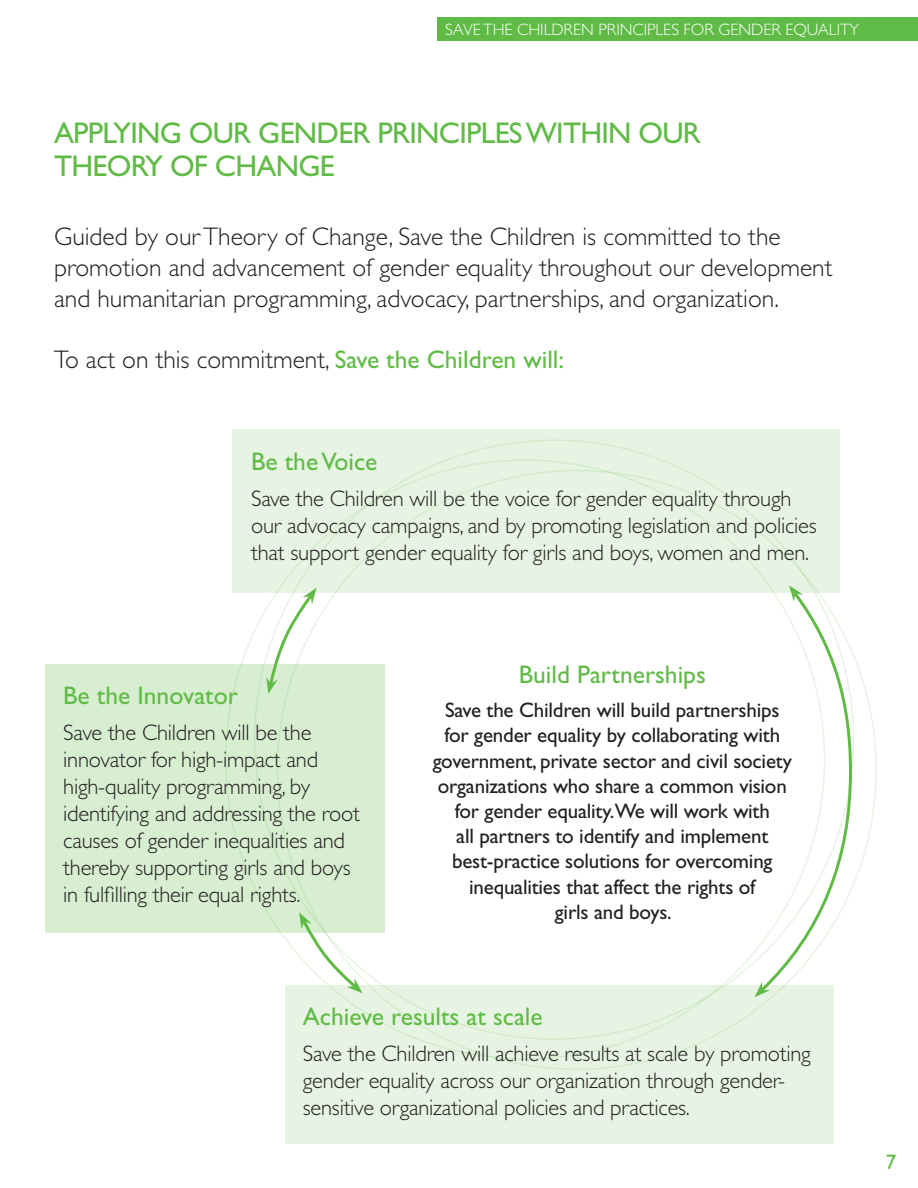
<style>
.page{position:relative;width:918px;height:1188px;background:#fff}
.page>*{position:absolute;margin:0;border:0;box-sizing:border-box;transform-origin:0 0}
.t1{font:30px/33px "Gill Sans";letter-spacing:-.025em;color:#60bb46}
.t2{font:300 25.5px/30.6px "Gill Sans";color:#231f20}
.t3{font:25.5px "Gill Sans";color:#60bb46}
.Body{font:300 22.5px/27px "Gill Sans";letter-spacing:-.01em;color:#231f20}
.Body-2{font:21px/25.2px "Gill Sans";letter-spacing:-.01em;color:#231f20;text-align:center}
.t4{font:21px "Gill Sans";color:#60bb46}
.t5{font:300 16.5px "Gill Sans";color:#fff}
.s1{font-weight:400;color:#60bb46}
</style>
<div class="page">
<div style="left:437px;top:17px;width:481px;height:23px;background:#60bb46"></div>
<div style="left:285px;top:986px;width:549px;height:158px;background:#e7f4e3"></div>
<div style="left:232px;top:430px;width:607px;height:163px;background:#e7f4e3"></div>
<div style="left:46px;top:664px;width:339px;height:269px;background:#d7eed1"></div>
<svg style="left:299px;top:912px;width:64px;height:81px"></svg>
<svg style="left:754px;top:585px;width:100px;height:412px"></svg>
<svg style="left:266px;top:588px;width:51px;height:106px"></svg>
<p class="t5" style="left:445px;top:20px;width:416px">SAVE THE CHILDREN PRINCIPLES FOR GENDER EQUALITY</p>
<p class="t1" style="left:54px;top:117px;width:649px">APPLYING OUR GENDER PRINCIPLES WITHIN OUR<br>THEORY OF CHANGE</p>
<p class="t2" style="left:54px;top:222px;width:780px">Guided by our Theory of Change, Save the Children is committed to the promotion and advancement of gender equality throughout our development and humanitarian programming, advocacy, partnerships, and organization.</p>
<p class="t2" style="left:54px;top:344px;width:512px">To act on this commitment, <span class="s1">Save the Children will:</span></p>
<p class="t3" style="left:251px;top:447px;width:128px">Be the Voice</p>
<p class="Body" style="left:251px;top:485px;width:567px">Save the Children will be the voice for gender equality through our advocacy campaigns, and by promoting legislation and policies that support gender equality for girls and boys, women and men.</p>
<p class="t3" style="left:63px;top:680px;width:176px">Be the Innovator</p>
<p class="Body" style="left:63px;top:719px;width:298px">Save the Children will be the innovator for high-impact and high-quality programming, by identifying and addressing the root causes of gender inequalities and thereby supporting girls and boys in fulfilling their equal rights.</p>
<p class="t3" style="left:519px;top:660px;width:189px">Build Partnerships</p>
<p class="Body-2" style="left:433px;top:698px;width:361px">Save the Children will build partnerships for gender equality by collaborating with government, private sector and civil society organizations who share a common vision for gender equality.We will work with<br>all partners to identify and implement best-practice solutions for overcoming inequalities that affect the rights of<br>girls and boys.</p>
<p class="t3" style="left:303px;top:1002px;width:241px">Achieve results at scale</p>
<p class="Body" style="left:303px;top:1040px;width:509px">Save the Children will achieve results at scale by promoting gender equality across our organization through gender&shy;sensitive organizational policies and practices.</p>
<p class="t4" style="left:886px;top:1150px;width:12px">7</p>
</div>
